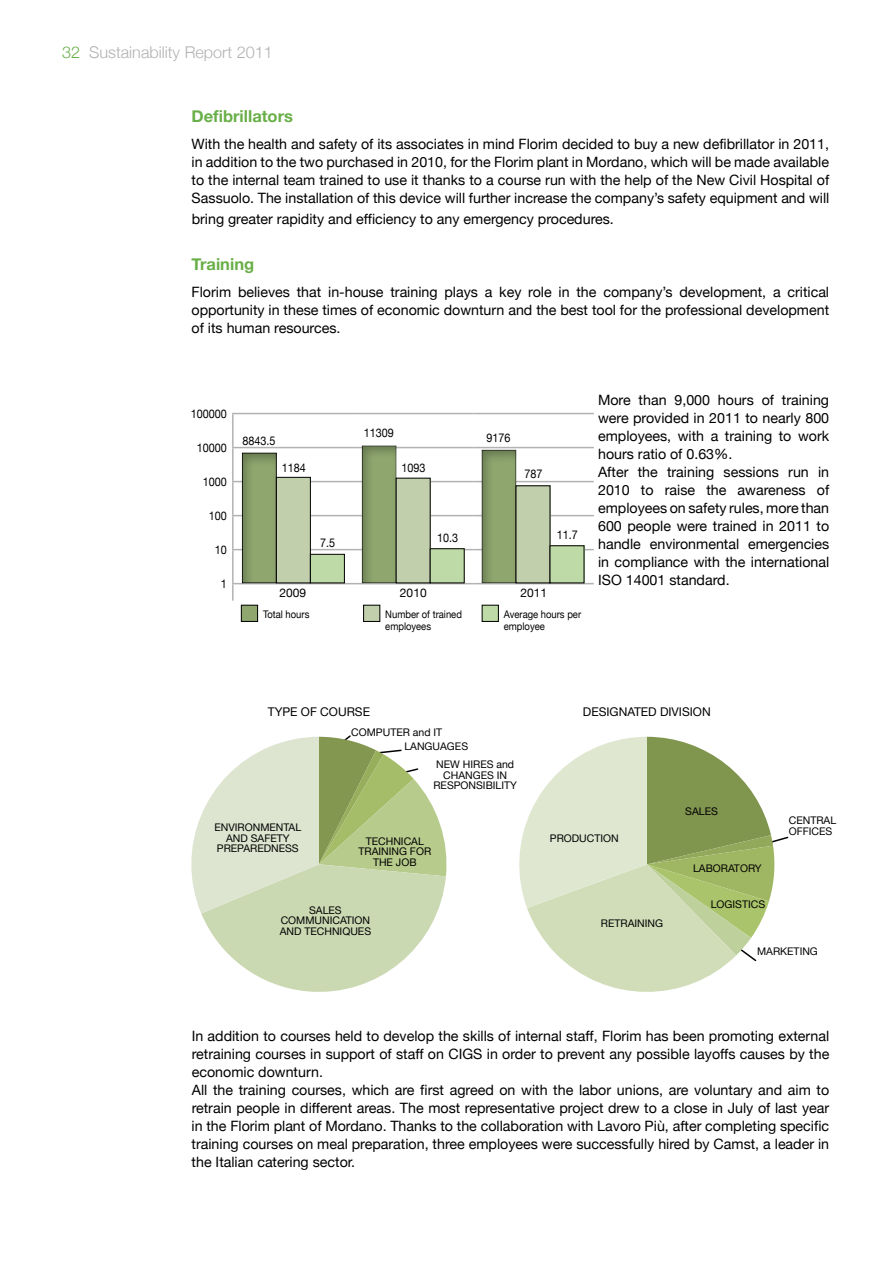
<style>
.page{position:relative;width:893px;height:1263px;background:#fff}
.page>*{position:absolute;margin:0;border:0;box-sizing:border-box;transform-origin:0 0}
.t1{font:700 16.5px "Helvetica Neue";color:#69af48}
.t2{font:300 16.2px "Helvetica Neue";color:#b3b2b2}
.t3{font:14.25px/18px "Helvetica Neue";color:#000;text-align:justify}
.t4{font:12px "Helvetica Neue";color:#000;scale:.9 1}
.t5{font:12px "Helvetica Neue";color:#000}
.t6{font:10.5px/10.5px "Helvetica Neue";color:#000;text-align:center}
.t7{font:10.5px/12.6px "Helvetica Neue";color:#000;scale:.9 1}
.s1{color:#69af48}
</style>
<div class="page">
<hr style="left:232px;top:414px;width:2px;height:33px;background:#b3b2b2">
<hr style="left:232px;top:448px;width:2px;height:33px;background:#b3b2b2">
<hr style="left:232px;top:482px;width:2px;height:33px;background:#b3b2b2">
<hr style="left:232px;top:516px;width:2px;height:33px;background:#b3b2b2">
<hr style="left:232px;top:550px;width:2px;height:33px;background:#b3b2b2">
<svg style="left:232px;top:584px;width:2px;height:17px"></svg>
<hr style="left:232px;top:413px;width:121px;height:1px;background:#b3b2b2">
<hr style="left:353px;top:413px;width:120px;height:1px;background:#b3b2b2">
<hr style="left:473px;top:413px;width:121px;height:1px;background:#b3b2b2">
<hr style="left:232px;top:447px;width:121px;height:1px;background:#b3b2b2">
<hr style="left:353px;top:447px;width:120px;height:1px;background:#b3b2b2">
<hr style="left:473px;top:447px;width:121px;height:1px;background:#b3b2b2">
<hr style="left:232px;top:481px;width:121px;height:1px;background:#b3b2b2">
<hr style="left:353px;top:481px;width:120px;height:1px;background:#b3b2b2">
<hr style="left:473px;top:481px;width:121px;height:1px;background:#b3b2b2">
<hr style="left:232px;top:515px;width:121px;height:1px;background:#b3b2b2">
<hr style="left:353px;top:515px;width:120px;height:1px;background:#b3b2b2">
<hr style="left:473px;top:515px;width:121px;height:1px;background:#b3b2b2">
<hr style="left:232px;top:549px;width:121px;height:1px;background:#b3b2b2">
<hr style="left:353px;top:549px;width:120px;height:1px;background:#b3b2b2">
<hr style="left:473px;top:549px;width:121px;height:1px;background:#b3b2b2">
<hr style="left:232px;top:583px;width:121px;height:1px;background:#b3b2b2">
<hr style="left:353px;top:583px;width:120px;height:1px;background:#b3b2b2">
<hr style="left:473px;top:583px;width:121px;height:1px;background:#b3b2b2">
<div style="left:242px;top:450px;width:37px;height:134px;background:#000;opacity:.3"></div>
<div style="left:276px;top:477px;width:35px;height:106px;background:#c1cfad;border:1px solid #000"></div>
<div style="left:310px;top:554px;width:35px;height:29px;background:#bedaa7;border:1px solid #000"></div>
<div style="left:362px;top:443px;width:37px;height:141px;background:#000;opacity:.3"></div>
<div style="left:396px;top:478px;width:34px;height:105px;background:#c1cfad"></div>
<div style="left:430px;top:549px;width:34px;height:34px;background:#bedaa7"></div>
<div style="left:430px;top:548px;width:35px;height:35px;border:1px solid #000"></div>
<div style="left:481px;top:447px;width:38px;height:137px;background:#000;opacity:.3"></div>
<div style="left:516px;top:486px;width:34px;height:97px;background:#c1cfad"></div>
<div style="left:550px;top:546px;width:34px;height:37px;background:#bedaa7"></div>
<div style="left:241px;top:605px;width:17px;height:16px;background:#8fa76f"></div>
<div style="left:241px;top:605px;width:17px;height:17px;border:1px solid #000"></div>
<div style="left:364px;top:605px;width:16px;height:16px;background:#c1cfad"></div>
<div style="left:363px;top:605px;width:17px;height:17px;border:1px solid #000"></div>
<div style="left:482px;top:605px;width:16px;height:16px;background:#bedaa7"></div>
<div style="left:482px;top:605px;width:17px;height:17px;border:1px solid #000"></div>
<svg style="left:519px;top:737px;width:270px;height:255px"></svg>
<svg style="left:191px;top:735px;width:256px;height:257px"></svg>
<p class="t2" style="left:62px;top:43px;width:212px"><span class="s1">32</span> Sustainability Report 2011</p>
<p class="t1" style="left:192px;top:106px;width:103px">Defibrillators</p>
<p class="t3" style="left:192px;top:135px;width:639px">With the health and safety of its associates in mind Florim decided to buy a new defibrillator in 2011, in addition to the two purchased in 2010, for the Florim plant in Mordano, which will be made available to the internal team trained to use it thanks to a course run with the help of the New Civil Hospital of Sassuolo. The installation of this device will further increase the company’s safety equipment and will</p>
<p class="t3" style="left:192px;top:210px;width:424px">bring greater rapidity and efficiency to any emergency procedures.</p>
<p class="t1" style="left:192px;top:254px;width:64px">Training</p>
<p class="t3" style="left:192px;top:283px;width:639px">Florim believes that in-house training plays a key role in the company’s development, a critical opportunity in these times of economic downturn and the best tool for the professional development of its human resources.</p>
<p class="t4" style="left:191px;top:407px;width:42px">100000</p>
<p class="t4" style="left:197px;top:441px;width:35px">10000</p>
<p class="t4" style="left:203px;top:475px;width:28px">1000</p>
<p class="t4" style="left:209px;top:509px;width:22px">100</p>
<p class="t4" style="left:215px;top:543px;width:15px">10</p>
<p class="t4" style="left:221px;top:577px;width:8px">1</p>
<p class="t4" style="left:242px;top:433px;width:38px">8843.5</p>
<p class="t4" style="left:282px;top:460px;width:28px">1184</p>
<p class="t4" style="left:364px;top:426px;width:35px">11309</p>
<p class="t4" style="left:402px;top:460px;width:28px">1093</p>
<p class="t4" style="left:487px;top:430px;width:28px">9176</p>
<p class="t4" style="left:524px;top:467px;width:22px">787</p>
<p class="t4" style="left:320px;top:536px;width:18px">7.5</p>
<p class="t4" style="left:437px;top:530px;width:25px">10.3</p>
<p class="t4" style="left:557px;top:527px;width:25px">11.7</p>
<p class="t5" style="left:280px;top:586px;width:28px">2009</p>
<p class="t5" style="left:400px;top:586px;width:28px">2010</p>
<p class="t5" style="left:520px;top:586px;width:28px">2011</p>
<p class="t7" style="left:263px;top:607px;width:53px">Total hours</p>
<p class="t7" style="left:385px;top:607px;width:87px">Number of trained employees</p>
<p class="t7" style="left:504px;top:607px;width:87px">Average hours per employee</p>
<p class="t3" style="left:598px;top:391px;width:233px;text-align:left">More than 9,000 hours of training were provided in 2011 to nearly 800 employees, with a training to work hours ratio of 0.63%.<br>After the training sessions run in<br>2010 to raise the awareness of employees on safety rules, more than<br>600 people were trained in 2011 to handle environmental emergencies in compliance with the international<br>ISO 14001 standard.</p>
<p class="t5" style="left:268px;top:705px;width:104px">TYPE OF COURSE</p>
<p class="t6" style="left:404px;top:725px;width:65px;line-height:14.5px;text-align:left;text-indent:-53px">COMPUTER and IT<br>LANGUAGES</p>
<p class="t6" style="left:433px;top:759px;width:85px">NEW HIRES and<br>CHANGES IN<br>RESPONSIBILITY</p>
<p class="t5" style="left:583px;top:705px;width:129px">DESIGNATED DIVISION</p>
<p class="t6" style="left:214px;top:822px;width:88px">ENVIRONMENTAL<br>AND SAFETY<br>PREPAREDNESS</p>
<p class="t6" style="left:358px;top:835px;width:74px">TECHNICAL<br>TRAINING FOR<br>THE JOB</p>
<p class="t6" style="left:280px;top:905px;width:93px">SALES<br>COMMUNICATION<br>AND TECHNIQUES</p>
<p class="t6" style="left:550px;top:833px;width:70px">PRODUCTION</p>
<p class="t6" style="left:601px;top:917px;width:64px">RETRAINING</p>
<p class="t6" style="left:685px;top:806px;width:34px">SALES</p>
<p class="t6" style="left:693px;top:863px;width:70px">LABORATORY</p>
<p class="t6" style="left:711px;top:899px;width:56px">LOGISTICS</p>
<p class="t6" style="left:789px;top:815px;width:49px;text-align:left">CENTRAL<br>OFFICES</p>
<p class="t6" style="left:757px;top:946px;width:62px">MARKETING</p>
<p class="t3" style="left:192px;top:1027px;width:639px;text-align:left">In addition to courses held to develop the skills of internal staff, Florim has been promoting external retraining courses in support of staff on CIGS in order to prevent any possible layoffs causes by the economic downturn.<br>All the training courses, which are first agreed on with the labor unions, are voluntary and aim to retrain people in different areas. The most representative project drew to a close in July of last year in the Florim plant of Mordano. Thanks to the collaboration with Lavoro Più, after completing specific training courses on meal preparation, three employees were successfully hired by Camst, a leader in the Italian catering sector.</p>
</div>
